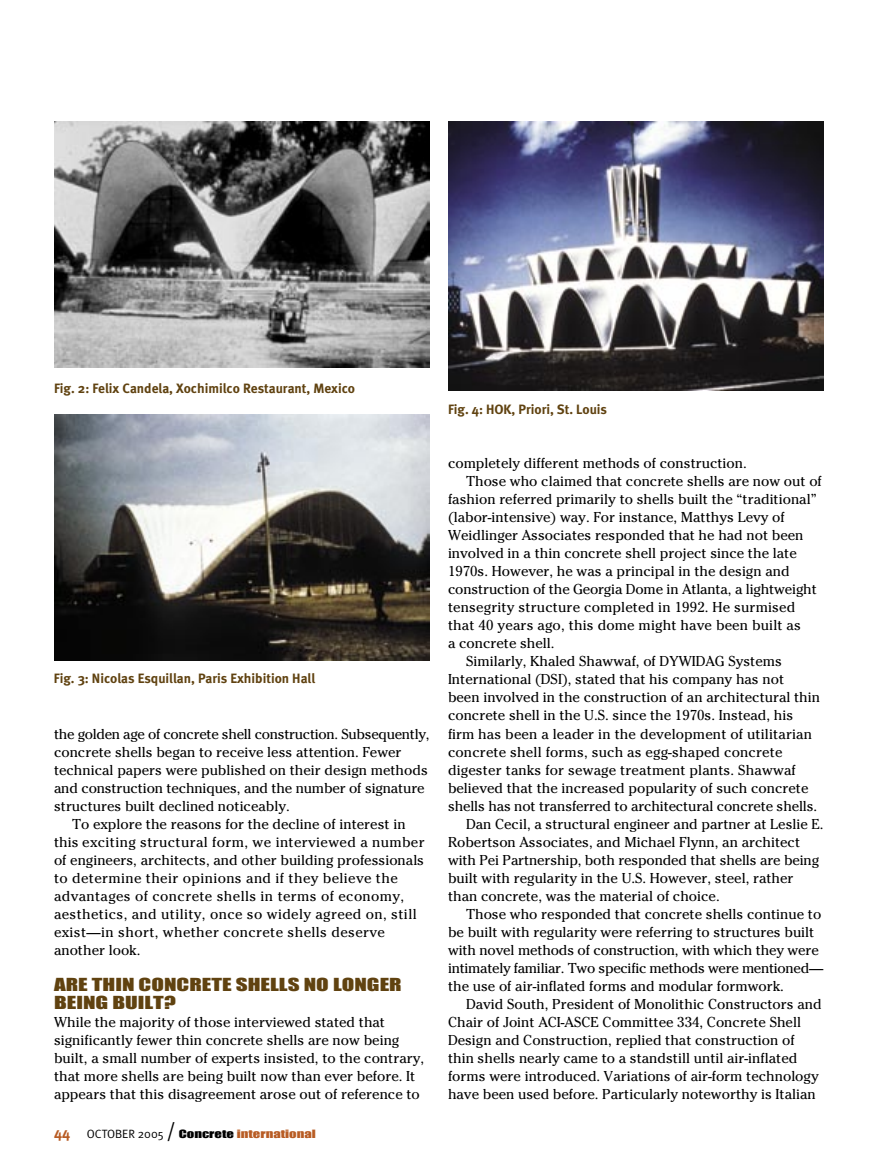
<style>
.page{position:relative;width:878px;height:1175px;background:#fff}
.page>*{position:absolute;margin:0;border:0;box-sizing:border-box;transform-origin:0 0}
.Subhead_1{font:16.5px/18px "Impact";color:#604210;scale:1.4 1}
.Body_text{font:14.25px/18px "Cheltenham";color:#000}
.Body_text-2{font:14.25px/18px "Cheltenham";letter-spacing:.025em;color:#000}
.Subhead_1-2{font:14.25px/18px "Cheltenham";color:#000}
.t1{font:700 13.5px "Meta";color:#604210}
.t2{font:10.5px "Impact";color:#b85c24;scale:1.4 1}
.s1{font-family:"Meta";font-weight:700;font-size:15px}
.s2{font-family:"Meta Normal";font-size:12px;color:#000}
.s3{font-family:"Meta Normal";font-size:21px;color:#000}
.s4{color:#000}
</style>
<div class="page">
<img style="left:448px;top:122px;width:375px;height:269px">
<img style="left:54px;top:414px;width:376px;height:247px">
<img style="left:54px;top:122px;width:375px;height:246px">
<p class="t1" style="left:54px;top:380px;width:302px">Fig. 2: Felix Candela, Xochimilco Restaurant, Mexico</p>
<p class="t1" style="left:54px;top:670px;width:263px">Fig. 3: Nicolas Esquillan, Paris Exhibition Hall</p>
<p class="Body_text" style="left:54px;top:725px;width:377px">the golden age of concrete shell construction. Subsequently, concrete shells began to receive less attention. Fewer technical papers were published on their design methods and construction techniques, and the number of signature structures built declined noticeably.</p>
<p class="Body_text-2" style="left:54px;top:815px;width:372px;text-indent:18px">To explore the reasons for the decline of interest in this exciting structural form, we interviewed a number of engineers, architects, and other building professionals to determine their opinions and if they believe the advantages of concrete shells in terms of economy, aesthetics, and utility, once so widely agreed on, still exist—in short, whether concrete shells deserve another look.</p>
<p class="Subhead_1" style="left:54px;top:975px;width:250px">ARE THIN CONCRETE SHELLS NO LONGER<br>BEING BUILT?</p>
<p class="Subhead_1-2" style="left:54px;top:1013px;width:371px">While the majority of those interviewed stated that significantly fewer thin concrete shells are now being built, a small number of experts insisted, to the contrary, that more shells are being built now than ever before. It appears that this disagreement arose out of reference to</p>
<p class="t2" style="left:54px;top:1125px;width:188px"><span class="s1">44</span> <span class="s2">OCTOBER 2005</span> <span class="s3">/</span> <span class="s4">Concrete</span> international</p>
<p class="t1" style="left:448px;top:401px;width:161px">Fig. 4: HOK, Priori, St. Louis</p>
<p class="Subhead_1-2" style="left:448px;top:454px;width:300px">completely different methods of construction.</p>
<p class="Body_text" style="left:448px;top:472px;width:375px;text-indent:18px">Those who claimed that concrete shells are now out of fashion referred primarily to shells built the “traditional” (labor-intensive) way. For instance, Matthys Levy of Weidlinger Associates responded that he had not been involved in a thin concrete shell project since the late 1970s. However, he was a principal in the design and construction of the Georgia Dome in Atlanta, a lightweight tensegrity structure completed in 1992. He surmised that 40 years ago, this dome might have been built as<br>a concrete shell.</p>
<p class="Body_text" style="left:448px;top:652px;width:373px;text-indent:18px">Similarly, Khaled Shawwaf, of DYWIDAG Systems International (DSI), stated that his company has not<br>been involved in the construction of an architectural thin concrete shell in the U.S. since the 1970s. Instead, his firm has been a leader in the development of utilitarian concrete shell forms, such as egg-shaped concrete digester tanks for sewage treatment plants. Shawwaf believed that the increased popularity of such concrete shells has not transferred to architectural concrete shells.</p>
<p class="Body_text" style="left:448px;top:814px;width:377px;text-indent:18px">Dan Cecil, a structural engineer and partner at Leslie E.<br>Robertson Associates, and Michael Flynn, an architect with Pei Partnership, both responded that shells are being built with regularity in the U.S. However, steel, rather than concrete, was the material of choice.</p>
<p class="Body_text" style="left:448px;top:904px;width:377px;text-indent:18px">Those who responded that concrete shells continue to be built with regularity were referring to structures built with novel methods of construction, with which they were intimately familiar. Two specific methods were mentioned— the use of air-inflated forms and modular formwork.</p>
<p class="Body_text" style="left:448px;top:994px;width:375px;text-indent:18px">David South, President of Monolithic Constructors and Chair of Joint ACI-ASCE Committee 334, Concrete Shell Design and Construction, replied that construction of thin shells nearly came to a standstill until air-inflated forms were introduced. Variations of air-form technology have been used before. Particularly noteworthy is Italian</p>
</div>
